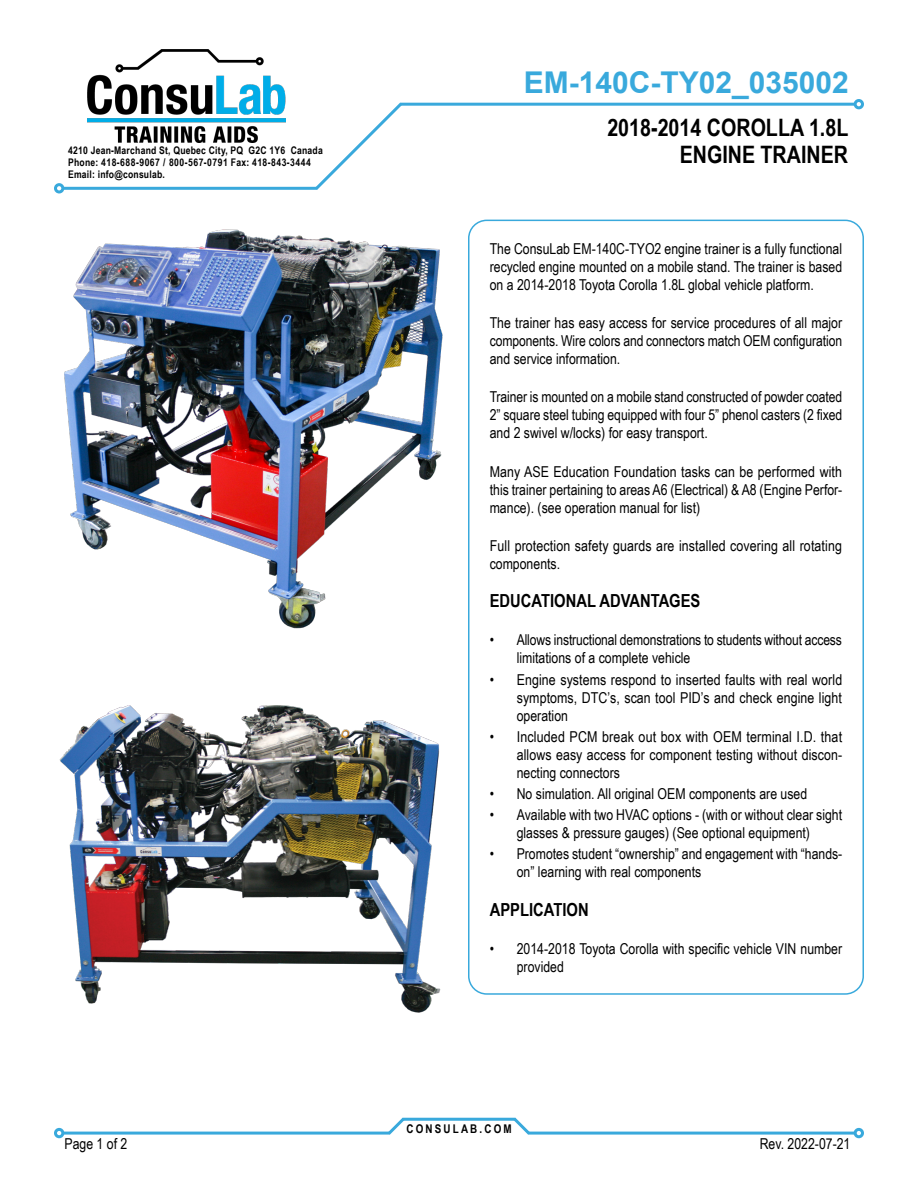
<style>
.page{position:relative;width:918px;height:1188px;background:#fff}
.page>*{position:absolute;margin:0;border:0;box-sizing:border-box;transform-origin:0 0}
.t1{font:700 30px "Arial";color:#39a9dc}
.t2{font:700 24px/27px "Arial Narrow";color:#000;text-align:right}
.subtitle_1{font:700 18px "Arial Narrow";color:#000}
.Normal_text{font:15px/18px "Arial Narrow";color:#000;text-align:justify}
.t3{font:700 12px "Arial Narrow";letter-spacing:.18em;color:#000}
.t4{font:700 10.5px/12px "Arial Narrow";letter-spacing:.02em;color:#000}
</style>
<div class="page">
<img style="left:87px;top:50px;width:199px;height:92px">
<div style="left:54px;top:183px;width:10px;height:10px;border:3px solid #39a9dc;border-radius:50%"></div>
<hr style="left:63px;top:187px;width:254px;height:3px;background:#39a9dc">
<svg style="left:312px;top:102px;width:93px;height:88px"></svg>
<hr style="left:400px;top:103px;width:455px;height:3px;background:#39a9dc">
<div style="left:854px;top:99px;width:10px;height:10px;border:3px solid #39a9dc;border-radius:50%"></div>
<div style="left:54px;top:1128px;width:10px;height:10px;border:3px solid #39a9dc;border-radius:50%"></div>
<hr style="left:64px;top:1132px;width:326px;height:3px;background:#39a9dc">
<hr style="left:528px;top:1132px;width:328px;height:3px;background:#39a9dc">
<svg style="left:385px;top:1117px;width:23px;height:18px"></svg>
<svg style="left:510px;top:1117px;width:23px;height:18px"></svg>
<hr style="left:403px;top:1118px;width:112px;height:3px;background:#39a9dc">
<div style="left:854px;top:1128px;width:10px;height:10px;border:3px solid #39a9dc;border-radius:50%"></div>
<div style="left:468px;top:220px;width:396px;height:775px;border:2px solid #39a9dc;border-radius:18px"></div>
<img style="left:64px;top:229px;width:379px;height:400px">
<img style="left:59px;top:705px;width:382px;height:308px">
<p class="t4" style="left:68px;top:144px;width:256px">4210 Jean-Marchand St, Quebec City, PQ G2C 1Y6 Canada<br>Phone: 418-688-9067 / 800-567-0791 Fax: 418-843-3444<br>Email: info@consulab.</p>
<h1 class="t1" style="left:524px;top:62px;width:327px">EM-140C-TY02_035002</h1>
<h2 class="t2" style="left:607px;top:113px;width:243px">2018-2014 COROLLA 1.8L<br>ENGINE TRAINER</h2>
<p class="Normal_text" style="left:490px;top:239px;width:354px">The ConsuLab EM-140C-TYO2 engine trainer is a fully functional recycled engine mounted on a mobile stand. The trainer is based on a 2014-2018 Toyota Corolla 1.8L global vehicle platform.</p>
<p class="Normal_text" style="left:490px;top:313px;width:354px">The trainer has easy access for service procedures of all major components. Wire colors and connectors match OEM configuration and service information.</p>
<p class="Normal_text" style="left:490px;top:387px;width:354px">Trainer is mounted on a mobile stand constructed of powder coated 2” square steel tubing equipped with four 5” phenol casters (2 fixed and 2 swivel w/locks) for easy transport.</p>
<p class="Normal_text" style="left:490px;top:462px;width:354px">Many ASE Education Foundation tasks can be performed with this trainer pertaining to areas A6 (Electrical) &amp; A8 (Engine Perfor&shy;mance). (see operation manual for list)</p>
<p class="Normal_text" style="left:490px;top:536px;width:354px">Full protection safety guards are installed covering all rotating components.</p>
<p class="subtitle_1" style="left:490px;top:587px;width:212px">EDUCATIONAL ADVANTAGES</p>
<p class="Normal_text" style="left:517px;top:630px;width:327px;text-indent:-27px">• Allows instructional demonstrations to students without access limitations of a complete vehicle</p>
<p class="Normal_text" style="left:517px;top:670px;width:327px;text-indent:-27px">• Engine systems respond to inserted faults with real world symptoms, DTC’s, scan tool PID’s and check engine light operation</p>
<p class="Normal_text" style="left:517px;top:727px;width:327px;text-indent:-27px">• Included PCM break out box with OEM terminal I.D. that allows easy access for component testing without discon&shy;necting connectors</p>
<p class="Normal_text" style="left:490px;top:784px;width:319px">• No simulation. All original OEM components are used</p>
<p class="Normal_text" style="left:490px;top:805px;width:354px;text-align:center">• Available with two HVAC options - (with or without clear sight glasses &amp; pressure gauges) (See optional equipment)</p>
<p class="Normal_text" style="left:517px;top:845px;width:327px;text-indent:-27px">• Promotes student “ownership” and engagement with “hands&shy;on” learning with real components</p>
<p class="subtitle_1" style="left:490px;top:896px;width:100px">APPLICATION</p>
<p class="Normal_text" style="left:517px;top:939px;width:327px;text-indent:-27px">• 2014-2018 Toyota Corolla with specific vehicle VIN number provided</p>
<p class="t3" style="left:407px;top:1119px;width:107px">CONSULAB.COM</p>
<p class="Normal_text" style="left:64px;top:1134px;width:64px">Page 1 of 2</p>
<p class="Normal_text" style="left:760px;top:1134px;width:92px">Rev. 2022-07-21</p>
</div>
